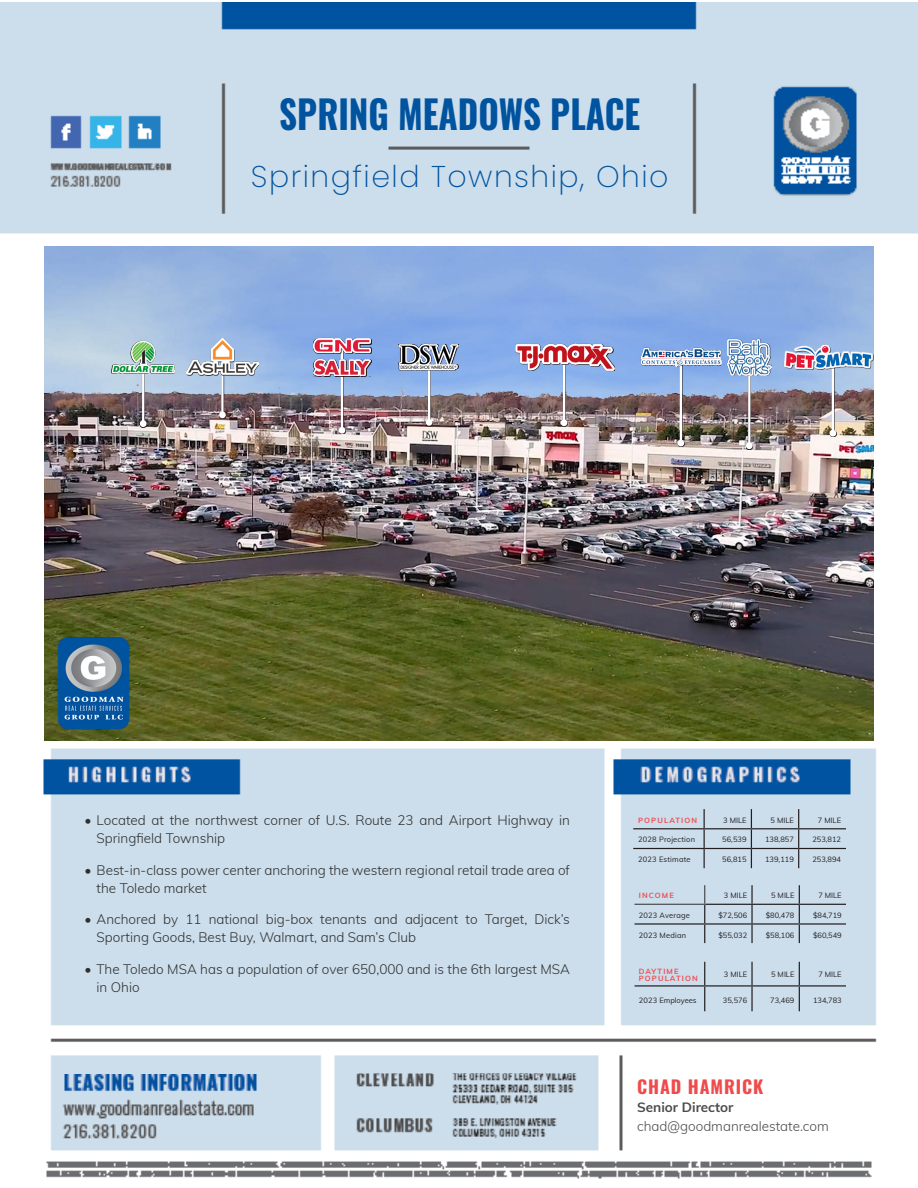
<style>
.page{position:relative;width:918px;height:1188px;background:#fff}
.page>*{position:absolute;margin:0;border:0;box-sizing:border-box;transform-origin:0 0}
.t1{font:700 39px "Oswald";color:#00539f;scale:.9 1}
.t2{font:200 30px "Poppins";letter-spacing:.05em;color:#00539f}
.t3{font:700 18px "Oswald";letter-spacing:.05em;color:#f04b4c}
.t4{font:300 13.5px/18px "Muli";color:#2e2f2e}
.t5{font:300 13.5px "Muli";color:#4a4b4c}
.t6{font:700 13.5px "Muli";color:#4a4b4c}
.t7{font:7.5px "Muli";color:#231f20}
.t8{font:7.5px "Muli";letter-spacing:.025em;color:#231f20}
.t9{font:700 7.5px/7.5px "Muli";letter-spacing:.15em;color:#f04b4c}
</style>
<div class="page">
<img style="left:0;top:2px;width:918px;height:1177px">
<img style="left:44px;top:246px;width:829px;height:495px">
<hr style="left:705px;top:904px;width:47px;height:1px;background:#231f20">
<hr style="left:752px;top:904px;width:47px;height:1px;background:#231f20">
<hr style="left:799px;top:904px;width:47px;height:1px;background:#231f20">
<hr style="left:635px;top:923px;width:70px;height:2px;background:#231f20">
<hr style="left:705px;top:923px;width:47px;height:2px;background:#231f20">
<hr style="left:752px;top:923px;width:47px;height:2px;background:#231f20">
<svg style="left:751px;top:885px;width:2px;height:58px"></svg>
<hr style="left:799px;top:923px;width:47px;height:2px;background:#231f20">
<svg style="left:799px;top:885px;width:1px;height:58px"></svg>
<svg style="left:704px;top:885px;width:1px;height:58px"></svg>
<hr style="left:635px;top:904px;width:70px;height:1px;background:#4a4c4f">
<hr style="left:633px;top:828px;width:71px;height:1px;background:#231f20">
<hr style="left:704px;top:828px;width:47px;height:1px;background:#231f20">
<hr style="left:751px;top:828px;width:48px;height:1px;background:#231f20">
<hr style="left:799px;top:828px;width:47px;height:1px;background:#231f20">
<hr style="left:633px;top:848px;width:71px;height:1px;background:#231f20">
<hr style="left:704px;top:848px;width:47px;height:1px;background:#231f20">
<svg style="left:704px;top:809px;width:1px;height:59px"></svg>
<hr style="left:751px;top:848px;width:48px;height:1px;background:#231f20">
<svg style="left:751px;top:809px;width:1px;height:59px"></svg>
<hr style="left:799px;top:848px;width:47px;height:1px;background:#231f20">
<svg style="left:798px;top:809px;width:1px;height:59px"></svg>
<hr style="left:751px;top:962px;width:2px;height:23px;background:#231f20">
<hr style="left:635px;top:985px;width:70px;height:2px;background:#231f20">
<hr style="left:705px;top:985px;width:47px;height:2px;background:#231f20">
<svg style="left:704px;top:962px;width:1px;height:49px"></svg>
<hr style="left:752px;top:985px;width:47px;height:2px;background:#231f20">
<hr style="left:751px;top:987px;width:2px;height:24px;background:#231f20">
<hr style="left:799px;top:985px;width:47px;height:2px;background:#231f20">
<svg style="left:799px;top:962px;width:1px;height:49px"></svg>
<img style="left:56px;top:635px;width:74px;height:95px">
<svg style="left:140px;top:374px;width:7px;height:54px"></svg>
<hr style="left:142px;top:348px;width:2px;height:76px;background:#fff">
<div style="left:140px;top:420px;width:7px;height:7px;background:#fff;border-radius:50%"></div>
<svg style="left:219px;top:375px;width:7px;height:44px"></svg>
<hr style="left:221px;top:372px;width:3px;height:43px;background:#fff">
<div style="left:219px;top:412px;width:7px;height:6px;background:#fff;border-radius:50%"></div>
<svg style="left:339px;top:377px;width:7px;height:57px"></svg>
<hr style="left:341px;top:347px;width:2px;height:83px;background:#fff">
<div style="left:339px;top:427px;width:6px;height:7px;background:#fff;border-radius:50%"></div>
<svg style="left:426px;top:373px;width:7px;height:53px"></svg>
<hr style="left:428px;top:369px;width:2px;height:53px;background:#fff">
<div style="left:426px;top:419px;width:7px;height:7px;background:#fff;border-radius:50%"></div>
<svg style="left:561px;top:371px;width:7px;height:56px"></svg>
<hr style="left:563px;top:361px;width:2px;height:62px;background:#fff">
<div style="left:561px;top:419px;width:6px;height:7px;background:#fff;border-radius:50%"></div>
<svg style="left:678px;top:367px;width:7px;height:80px"></svg>
<hr style="left:680px;top:361px;width:2px;height:82px;background:#fff">
<svg style="left:678px;top:440px;width:6px;height:6px"></svg>
<svg style="left:746px;top:379px;width:7px;height:71px"></svg>
<hr style="left:748px;top:375px;width:2px;height:71px;background:#fff">
<div style="left:746px;top:442px;width:7px;height:7px;background:#fff;border-radius:50%"></div>
<svg style="left:830px;top:370px;width:7px;height:67px"></svg>
<hr style="left:832px;top:363px;width:2px;height:70px;background:#fff">
<div style="left:830px;top:430px;width:6px;height:7px;background:#fff;border-radius:50%"></div>
<img style="left:784px;top:343px;width:90px;height:27px">
<img style="left:187px;top:339px;width:71px;height:36px">
<img style="left:514px;top:343px;width:102px;height:28px">
<img style="left:393px;top:341px;width:71px;height:32px">
<svg style="left:313px;top:353px;width:58px;height:5px"></svg>
<img style="left:312px;top:338px;width:60px;height:15px">
<svg style="left:314px;top:376px;width:58px;height:1px"></svg>
<img style="left:312px;top:358px;width:60px;height:18px">
<img style="left:727px;top:335px;width:45px;height:44px">
<img style="left:111px;top:340px;width:64px;height:34px">
<svg style="left:641px;top:366px;width:80px;height:1px"></svg>
<img style="left:641px;top:347px;width:80px;height:19px">
<h1 class="t1" style="left:279px;top:94px;width:403px">SPRING MEADOWS PLACE</h1>
<h2 class="t2" style="left:251px;top:159px;width:419px">Springfield Township, Ohio</h2>
<p class="t4" style="left:97px;top:811px;width:475px;text-indent:-12px">• Located at the northwest corner of U.S. Route 23 and Airport Highway in<br>Springfield Township</p>
<p class="t4" style="left:97px;top:860px;width:475px;text-indent:-12px">• Best-in-class power center anchoring the western regional retail trade area of the Toledo market</p>
<p class="t4" style="left:97px;top:910px;width:475px;text-indent:-12px">• Anchored by 11 national big-box tenants and adjacent to Target, Dick’s<br>Sporting Goods, Best Buy, Walmart, and Sam’s Club</p>
<p class="t4" style="left:97px;top:959px;width:475px;text-indent:-12px">• The Toledo MSA has a population of over 650,000 and is the 6th largest MSA in Ohio</p>
<p class="t9" style="left:638px;top:816px;width:60px">POPULATION</p>
<p class="t7" style="left:723px;top:815px;width:25px">3 MILE</p>
<p class="t7" style="left:771px;top:815px;width:25px">5 MILE</p>
<p class="t7" style="left:818px;top:815px;width:25px">7 MILE</p>
<p class="t8" style="left:638px;top:834px;width:58px">2028 Projection</p>
<p class="t7" style="left:722px;top:834px;width:26px">56,539</p>
<p class="t7" style="left:765px;top:834px;width:30px">138,857</p>
<p class="t7" style="left:812px;top:834px;width:30px">253,812</p>
<p class="t8" style="left:638px;top:854px;width:54px">2023 Estimate</p>
<p class="t7" style="left:722px;top:854px;width:26px">56,815</p>
<p class="t7" style="left:765px;top:854px;width:30px">139,119</p>
<p class="t7" style="left:812px;top:854px;width:30px">253,894</p>
<p class="t9" style="left:639px;top:891px;width:37px">INCOME</p>
<p class="t7" style="left:724px;top:890px;width:25px">3 MILE</p>
<p class="t7" style="left:771px;top:890px;width:25px">5 MILE</p>
<p class="t7" style="left:818px;top:890px;width:25px">7 MILE</p>
<p class="t8" style="left:639px;top:910px;width:53px">2023 Average</p>
<p class="t7" style="left:718px;top:910px;width:30px">$72,506</p>
<p class="t7" style="left:766px;top:910px;width:30px">$80,478</p>
<p class="t7" style="left:813px;top:910px;width:30px">$84,719</p>
<p class="t8" style="left:639px;top:929px;width:49px">2023 Median</p>
<p class="t7" style="left:718px;top:929px;width:30px">$55,032</p>
<p class="t7" style="left:766px;top:929px;width:30px">$58,106</p>
<p class="t7" style="left:813px;top:929px;width:30px">$60,549</p>
<p class="t9" style="left:639px;top:967px;width:60px">DAYTIME<br>POPULATION</p>
<p class="t7" style="left:724px;top:969px;width:25px">3 MILE</p>
<p class="t7" style="left:771px;top:969px;width:25px">5 MILE</p>
<p class="t7" style="left:818px;top:969px;width:25px">7 MILE</p>
<p class="t7" style="left:639px;top:995px;width:59px">2023 Employees</p>
<p class="t7" style="left:723px;top:995px;width:26px">35,576</p>
<p class="t7" style="left:770px;top:995px;width:26px">73,469</p>
<p class="t7" style="left:813px;top:995px;width:30px">134,783</p>
<h3 class="t3" style="left:637px;top:1077px;width:128px">CHAD HAMRICK</h3>
<p class="t5" style="left:637px;top:1116px;width:193px">chad@goodmanrealestate.com</p>
<p class="t6" style="left:637px;top:1097px;width:98px">Senior Director</p>
</div>
